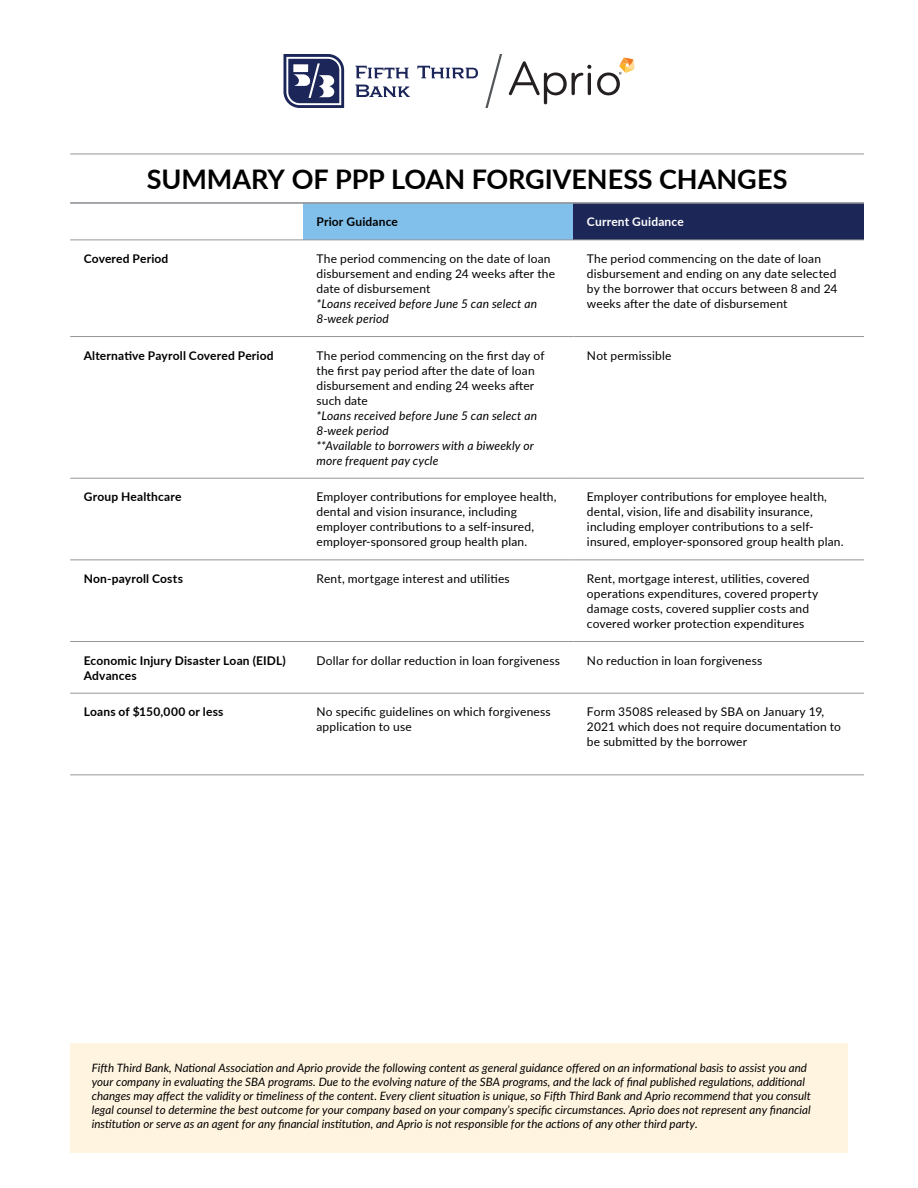
<style>
.page{position:relative;width:918px;height:1188px;background:#fff}
.page>*{position:absolute;margin:0;border:0;box-sizing:border-box;transform-origin:0 0}
.t1{font:700 27px "Lato";color:#000}
.t2{font:12px/15px "Lato";letter-spacing:.015em;color:#000}
.t3{font:italic 12px/15px "Lato";letter-spacing:.015em;color:#000}
.t4{font:700 12px/15px "Lato";letter-spacing:.015em;color:#000}
.t5{font:700 12px "Lato";letter-spacing:.015em;color:#fff}
.t6{font:italic 11.55px/13.8px "Lato";color:#000}
</style>
<div class="page">
<svg style="left:509px;top:58px;width:125px;height:46px"></svg>
<svg style="left:485px;top:54px;width:17px;height:54px"></svg>
<svg style="left:284px;top:54px;width:60px;height:54px"></svg>
<svg style="left:355px;top:66px;width:54px;height:12px"></svg>
<svg style="left:417px;top:66px;width:61px;height:12px"></svg>
<svg style="left:355px;top:85px;width:55px;height:12px"></svg>
<div style="left:303px;top:203px;width:270px;height:37px;background:#82c0ec"></div>
<div style="left:573px;top:203px;width:291px;height:37px;background:#1c2758"></div>
<hr style="left:70px;top:203px;width:233px;height:1px;background:#939598">
<hr style="left:303px;top:203px;width:270px;height:1px;background:#939598">
<hr style="left:573px;top:203px;width:291px;height:1px;background:#939598">
<hr style="left:70px;top:240px;width:233px;height:1px;background:#939598">
<hr style="left:303px;top:240px;width:270px;height:1px;background:#939598">
<hr style="left:573px;top:240px;width:291px;height:1px;background:#939598">
<hr style="left:70px;top:336px;width:233px;height:1px;background:#939598">
<hr style="left:303px;top:336px;width:270px;height:1px;background:#939598">
<hr style="left:573px;top:336px;width:291px;height:1px;background:#939598">
<hr style="left:70px;top:478px;width:233px;height:1px;background:#939598">
<hr style="left:303px;top:478px;width:270px;height:1px;background:#939598">
<hr style="left:573px;top:478px;width:291px;height:1px;background:#939598">
<hr style="left:70px;top:560px;width:233px;height:1px;background:#939598">
<hr style="left:303px;top:560px;width:270px;height:1px;background:#939598">
<hr style="left:573px;top:560px;width:291px;height:1px;background:#939598">
<hr style="left:70px;top:641px;width:233px;height:1px;background:#939598">
<hr style="left:303px;top:641px;width:270px;height:1px;background:#939598">
<hr style="left:573px;top:641px;width:291px;height:1px;background:#939598">
<hr style="left:70px;top:693px;width:233px;height:1px;background:#939598">
<hr style="left:303px;top:693px;width:270px;height:1px;background:#939598">
<hr style="left:573px;top:693px;width:291px;height:1px;background:#939598">
<hr style="left:70px;top:775px;width:233px;height:1px;background:#939598">
<hr style="left:303px;top:775px;width:270px;height:1px;background:#939598">
<hr style="left:573px;top:775px;width:291px;height:1px;background:#939598">
<hr style="left:70px;top:154px;width:794px;height:1px;background:#939598">
<hr style="left:70px;top:202px;width:794px;height:1px;background:#939598">
<div style="left:70px;top:1043px;width:778px;height:110px;background:#fff4e0"></div>
<h1 class="t1" style="left:147px;top:159px;width:642px">SUMMARY OF PPP LOAN FORGIVENESS CHANGES</h1>
<p class="t4" style="left:316px;top:214px;width:83px">Prior Guidance</p>
<p class="t5" style="left:587px;top:213px;width:98px">Current Guidance</p>
<p class="t4" style="left:84px;top:251px;width:86px">Covered Period</p>
<p class="t2" style="left:317px;top:251px;width:240px">The period commencing on the date of loan disbursement and ending 24 weeks after the date of disbursement</p>
<p class="t3" style="left:317px;top:296px;width:222px">*Loans received before June 5 can select an<br>8-week period</p>
<p class="t4" style="left:84px;top:347px;width:192px">Alternative Payroll Covered Period</p>
<p class="t2" style="left:317px;top:347px;width:230px">The period commencing on the first day of the first pay period after the date of loan disbursement and ending 24 weeks after such date</p>
<p class="t3" style="left:317px;top:407px;width:222px">*Loans received before June 5 can select an<br>8-week period<br>**Available to borrowers with a biweekly or more frequent pay cycle</p>
<p class="t2" style="left:587px;top:251px;width:252px">The period commencing on the date of loan disbursement and ending on any date selected by the borrower that occurs between 8 and 24 weeks after the date of disbursement</p>
<p class="t2" style="left:587px;top:347px;width:86px">Not permissible</p>
<p class="t4" style="left:84px;top:489px;width:99px">Group Healthcare</p>
<p class="t2" style="left:317px;top:489px;width:242px">Employer contributions for employee health, dental and vision insurance, including employer contributions to a self-insured, employer-sponsored group health plan.</p>
<p class="t2" style="left:587px;top:489px;width:258px">Employer contributions for employee health, dental, vision, life and disability insurance, including employer contributions to a self&shy;insured, employer-sponsored group health plan.</p>
<p class="t4" style="left:84px;top:571px;width:101px">Non-payroll Costs</p>
<p class="t2" style="left:317px;top:571px;width:195px">Rent, mortgage interest and utilities</p>
<p class="t2" style="left:587px;top:571px;width:233px">Rent, mortgage interest, utilities, covered operations expenditures, covered property damage costs, covered supplier costs and covered worker protection expenditures</p>
<p class="t4" style="left:84px;top:652px;width:204px">Economic Injury Disaster Loan (EIDL)<br>Advances</p>
<p class="t2" style="left:317px;top:652px;width:245px">Dollar for dollar reduction in loan forgiveness</p>
<p class="t2" style="left:587px;top:652px;width:177px">No reduction in loan forgiveness</p>
<p class="t4" style="left:84px;top:704px;width:141px">Loans of $150,000 or less</p>
<p class="t2" style="left:317px;top:704px;width:236px">No specific guidelines on which forgiveness application to use</p>
<p class="t2" style="left:587px;top:704px;width:256px">Form 3508S released by SBA on January 19,<br>2021 which does not require documentation to be submitted by the borrower</p>
<p class="t6" style="left:92px;top:1061px;width:721px">Fifth Third Bank, National Association and Aprio provide the following content as general guidance offered on an informational basis to assist you and your company in evaluating the SBA programs. Due to the evolving nature of the SBA programs, and the lack of final published regulations, additional changes may affect the validity or timeliness of the content. Every client situation is unique, so Fifth Third Bank and Aprio recommend that you consult legal counsel to determine the best outcome for your company based on your company’s specific circumstances. Aprio does not represent any financial institution or serve as an agent for any financial institution, and Aprio is not responsible for the actions of any other third party.</p>
</div>
